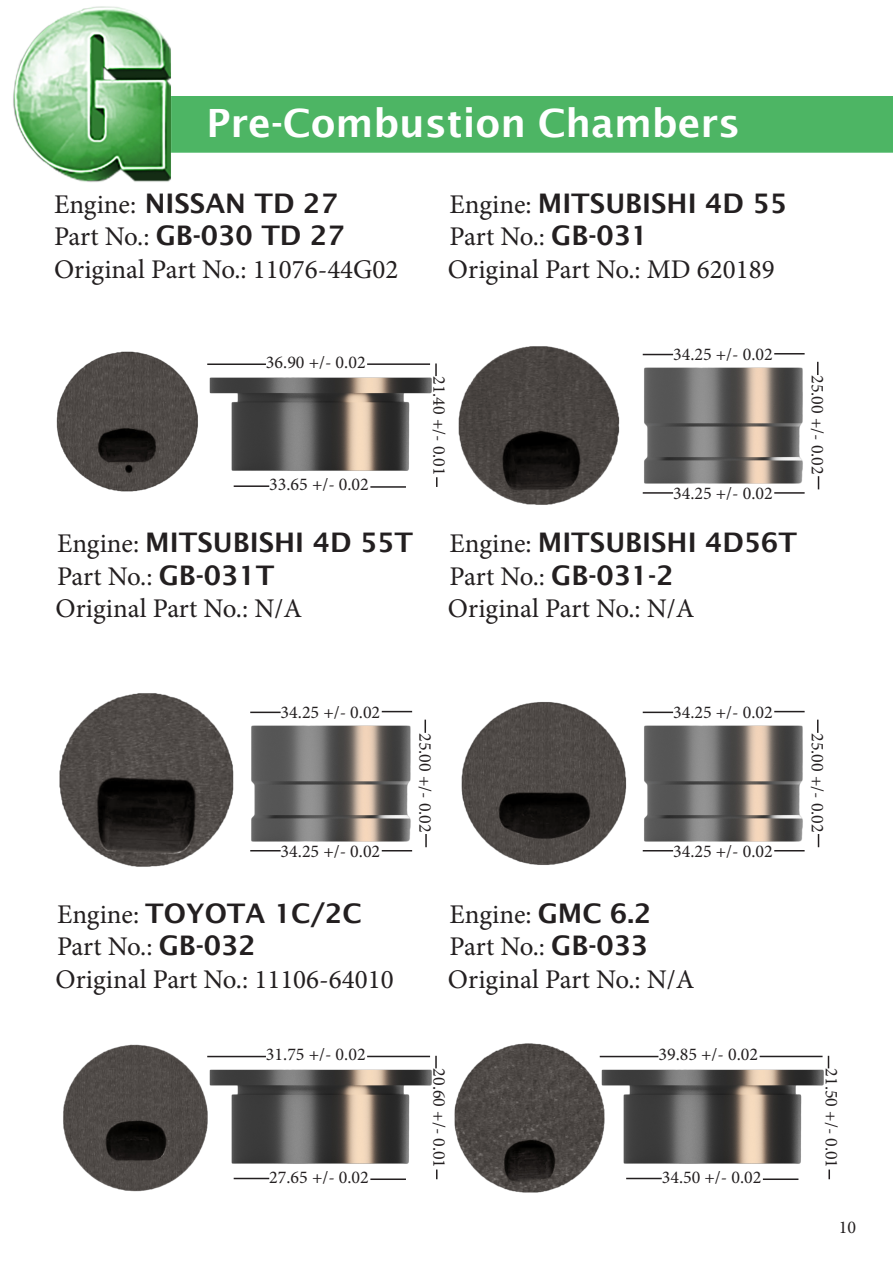
<style>
.page{position:relative;width:893px;height:1263px;background:#fff}
.page>*{position:absolute;margin:0;border:0;box-sizing:border-box;transform-origin:0 0}
.t1{font:600 39px "Lucida Sans";color:#fff}
.t2{font:27px "Minion Pro";color:#231f20}
.t3{font:600 27px "Lucida Sans";color:#231f20}
.t4{font:18px "Minion Pro";color:#231f20}
.s1{font-family:"Minion Pro";font-weight:400}
.s2{font-family:"Lucida Sans";font-weight:600}
</style>
<div class="page">
<div style="left:54px;top:96px;width:839px;height:57px;background:#4db564;border:2px solid #4bb664"></div>
<img style="left:13px;top:6px;width:179px;height:176px">
<img style="left:216px;top:364px;width:220px;height:107px">
<hr style="left:207px;top:363px;width:59px;height:2px;background:#231f20">
<hr style="left:370px;top:486px;width:36px;height:2px;background:#231f20">
<hr style="left:234px;top:485px;width:35px;height:2px;background:#231f20">
<svg style="left:435px;top:363px;width:1px;height:13px"></svg>
<hr style="left:367px;top:363px;width:63px;height:2px;background:#231f20">
<img style="left:229px;top:1056px;width:207px;height:108px">
<hr style="left:207px;top:1056px;width:59px;height:1px;background:#231f20">
<hr style="left:370px;top:1178px;width:36px;height:2px;background:#231f20">
<hr style="left:234px;top:1178px;width:35px;height:1px;background:#231f20">
<svg style="left:435px;top:1056px;width:1px;height:12px"></svg>
<hr style="left:367px;top:1056px;width:63px;height:1px;background:#231f20">
<img style="left:624px;top:1056px;width:205px;height:108px">
<hr style="left:600px;top:1056px;width:58px;height:1px;background:#231f20">
<hr style="left:763px;top:1178px;width:35px;height:2px;background:#231f20">
<hr style="left:626px;top:1178px;width:36px;height:1px;background:#231f20">
<svg style="left:828px;top:1169px;width:2px;height:10px"></svg>
<svg style="left:828px;top:1056px;width:1px;height:12px"></svg>
<hr style="left:760px;top:1056px;width:62px;height:1px;background:#231f20">
<img style="left:643px;top:353px;width:177px;height:141px">
<hr style="left:643px;top:354px;width:30px;height:1px;background:#231f20">
<hr style="left:774px;top:353px;width:31px;height:1px;background:#231f20">
<svg style="left:817px;top:362px;width:1px;height:13px"></svg>
<svg style="left:818px;top:476px;width:1px;height:13px"></svg>
<hr style="left:643px;top:492px;width:30px;height:2px;background:#231f20">
<hr style="left:774px;top:492px;width:31px;height:2px;background:#231f20">
<img style="left:251px;top:710px;width:176px;height:142px">
<hr style="left:250px;top:712px;width:31px;height:1px;background:#231f20">
<hr style="left:382px;top:711px;width:30px;height:1px;background:#231f20">
<svg style="left:425px;top:720px;width:1px;height:13px"></svg>
<svg style="left:425px;top:834px;width:2px;height:13px"></svg>
<hr style="left:250px;top:850px;width:31px;height:1px;background:#231f20">
<hr style="left:382px;top:850px;width:30px;height:1px;background:#231f20">
<img style="left:648px;top:710px;width:172px;height:142px">
<hr style="left:643px;top:712px;width:30px;height:1px;background:#231f20">
<hr style="left:774px;top:711px;width:31px;height:1px;background:#231f20">
<svg style="left:817px;top:720px;width:1px;height:13px"></svg>
<svg style="left:818px;top:834px;width:1px;height:13px"></svg>
<hr style="left:643px;top:850px;width:30px;height:1px;background:#231f20">
<hr style="left:774px;top:850px;width:31px;height:1px;background:#231f20">
<img style="left:56px;top:351px;width:160px;height:141px">
<img style="left:436px;top:346px;width:207px;height:159px">
<img style="left:59px;top:693px;width:192px;height:174px">
<img style="left:461px;top:702px;width:187px;height:163px">
<img style="left:63px;top:1044px;width:166px;height:148px">
<img style="left:436px;top:1043px;width:188px;height:150px">
<h1 class="t1" style="left:207px;top:100px;width:535px">Pre-Combustion Chambers</h1>
<p class="t3" style="left:54px;top:188px;width:285px"><span class="s1">Engine:</span> NISSAN TD 27</p>
<p class="t3" style="left:54px;top:220px;width:292px"><span class="s1">Part No.:</span> GB-030 TD 27</p>
<p class="t2" style="left:54px;top:251px;width:346px">Original Part No.: 11076-44G02</p>
<p class="t3" style="left:449px;top:188px;width:339px"><span class="s1">Engine:</span> MITSUBISHI 4D 55</p>
<p class="t2" style="left:449px;top:218px;width:200px">Part No.: <span class="s2">GB-031</span></p>
<p class="t2" style="left:448px;top:251px;width:328px">Original Part No.: MD 620189</p>
<p class="t4" style="left:266px;top:350px;width:101px">36.90 +/- 0.02</p>
<p class="t4" style="left:269px;top:472px;width:101px">33.65 +/- 0.02</p>
<p class="t3" style="left:57px;top:527px;width:358px"><span class="s1">Engine:</span> MITSUBISHI 4D 55T</p>
<p class="t2" style="left:57px;top:558px;width:219px">Part No.: <span class="s2">GB-031T</span></p>
<p class="t2" style="left:56px;top:590px;width:248px">Original Part No.: N/A</p>
<p class="t4" style="left:451px;top:376px;width:101px;rotate:90deg">21.40 +/- 0.01</p>
<p class="t4" style="left:673px;top:342px;width:101px">34.25 +/- 0.02</p>
<p class="t4" style="left:673px;top:481px;width:101px">34.25 +/- 0.02</p>
<p class="t3" style="left:449px;top:527px;width:349px"><span class="s1">Engine:</span> MITSUBISHI 4D56T</p>
<p class="t2" style="left:449px;top:558px;width:226px">Part No.: <span class="s2">GB-031-2</span></p>
<p class="t2" style="left:448px;top:590px;width:248px">Original Part No.: N/A</p>
<p class="t4" style="left:830px;top:375px;width:101px;rotate:90deg">25.00 +/- 0.02</p>
<p class="t4" style="left:281px;top:700px;width:101px">34.25 +/- 0.02</p>
<p class="t4" style="left:673px;top:700px;width:101px">34.25 +/- 0.02</p>
<p class="t4" style="left:437px;top:733px;width:101px;rotate:90deg">25.00 +/- 0.02</p>
<p class="t4" style="left:830px;top:733px;width:101px;rotate:90deg">25.00 +/- 0.02</p>
<p class="t4" style="left:281px;top:839px;width:101px">34.25 +/- 0.02</p>
<p class="t4" style="left:673px;top:839px;width:101px">34.25 +/- 0.02</p>
<p class="t3" style="left:57px;top:898px;width:306px"><span class="s1">Engine:</span> TOYOTA 1C/2C</p>
<p class="t2" style="left:57px;top:929px;width:200px">Part No.: <span class="s2">GB-032</span></p>
<p class="t2" style="left:56px;top:961px;width:340px">Original Part No.: 11106-64010</p>
<p class="t2" style="left:449px;top:896px;width:203px">Engine: <span class="s2">GMC 6.2</span></p>
<p class="t2" style="left:449px;top:929px;width:200px">Part No.: <span class="s2">GB-033</span></p>
<p class="t2" style="left:448px;top:961px;width:248px">Original Part No.: N/A</p>
<p class="t4" style="left:266px;top:1042px;width:101px">31.75 +/- 0.02</p>
<p class="t4" style="left:658px;top:1042px;width:101px">39.85 +/- 0.02</p>
<p class="t4" style="left:451px;top:1068px;width:101px;rotate:90deg">20.60 +/- 0.01</p>
<p class="t4" style="left:844px;top:1068px;width:101px;rotate:90deg">21.50 +/- 0.01</p>
<p class="t4" style="left:269px;top:1165px;width:101px">27.65 +/- 0.02</p>
<p class="t4" style="left:662px;top:1165px;width:101px">34.50 +/- 0.02</p>
<p class="t4" style="left:839px;top:1215px;width:19px">10</p>
</div>
